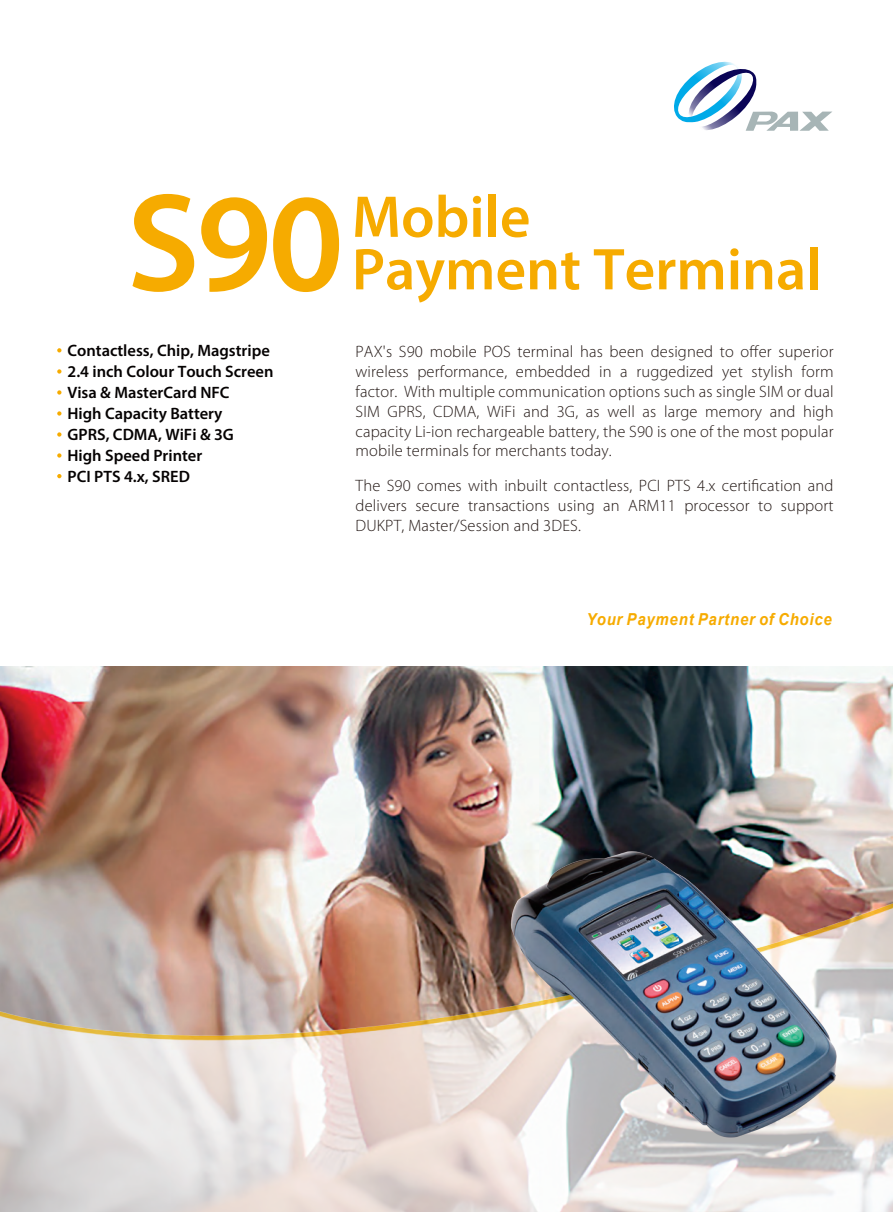
<style>
.page{position:relative;width:893px;height:1212px;background:#fff}
.page>*{position:absolute;margin:0;border:0;box-sizing:border-box;transform-origin:0 0}
.t1{font:600 140.85px "Myriad Pro";color:#f6ab00}
.t2{font:600 59.4px/52.5px "Myriad Pro";color:#f6ab00}
.t3{font:300 16.5px/19.8px "Myriad Pro";letter-spacing:.01em;color:#231815;text-align:justify}
.t4{font:600 16.5px/21px "Myriad Pro";color:#050202}
.t5{font:italic 700 16.5px "Arial";letter-spacing:.055em;color:#f6ab00;scale:.9 1}
</style>
<div class="page">
<img style="left:0;top:666px;width:893px;height:200px">
<svg style="left:674px;top:62px;width:158px;height:69px"></svg>
<img style="left:0;top:866px;width:893px;height:346px">
<img style="left:451px;top:786px;width:442px;height:411px">
<svg style="left:57px;top:348px;width:4px;height:4px"></svg>
<svg style="left:57px;top:369px;width:4px;height:5px"></svg>
<svg style="left:57px;top:390px;width:4px;height:5px"></svg>
<svg style="left:57px;top:411px;width:4px;height:5px"></svg>
<svg style="left:57px;top:432px;width:4px;height:5px"></svg>
<svg style="left:57px;top:453px;width:4px;height:5px"></svg>
<svg style="left:57px;top:474px;width:4px;height:4px"></svg>
<h1 class="t1" style="left:127px;top:154px;width:219px">S90</h1>
<h2 class="t2" style="left:352px;top:189px;width:471px">Mobile<br>Payment Terminal</h2>
<p class="t4" style="left:68px;top:340px;width:208px">Contactless, Chip, Magstripe<br>2.4 inch Colour Touch Screen<br>Visa &amp; MasterCard NFC<br>High Capacity Battery<br>GPRS, CDMA, WiFi &amp; 3G<br>High Speed Printer<br>PCI PTS 4.x, SRED</p>
<p class="t3" style="left:356px;top:342px;width:480px">PAX's S90 mobile POS terminal has been designed to offer superior wireless performance, embedded in a ruggedized yet stylish form factor. With multiple communication options such as single SIM or dual SIM GPRS, CDMA, WiFi and 3G, as well as large memory and high capacity Li-ion rechargeable battery, the S90 is one of the most popular mobile terminals for merchants today.</p>
<p class="t3" style="left:356px;top:476px;width:480px">The S90 comes with inbuilt contactless, PCI PTS 4.x certification and delivers secure transactions using an ARM11 processor to support DUKPT, Master/Session and 3DES.</p>
<p class="t5" style="left:587px;top:608px;width:274px">Your Payment Partner of Choice</p>
</div>
